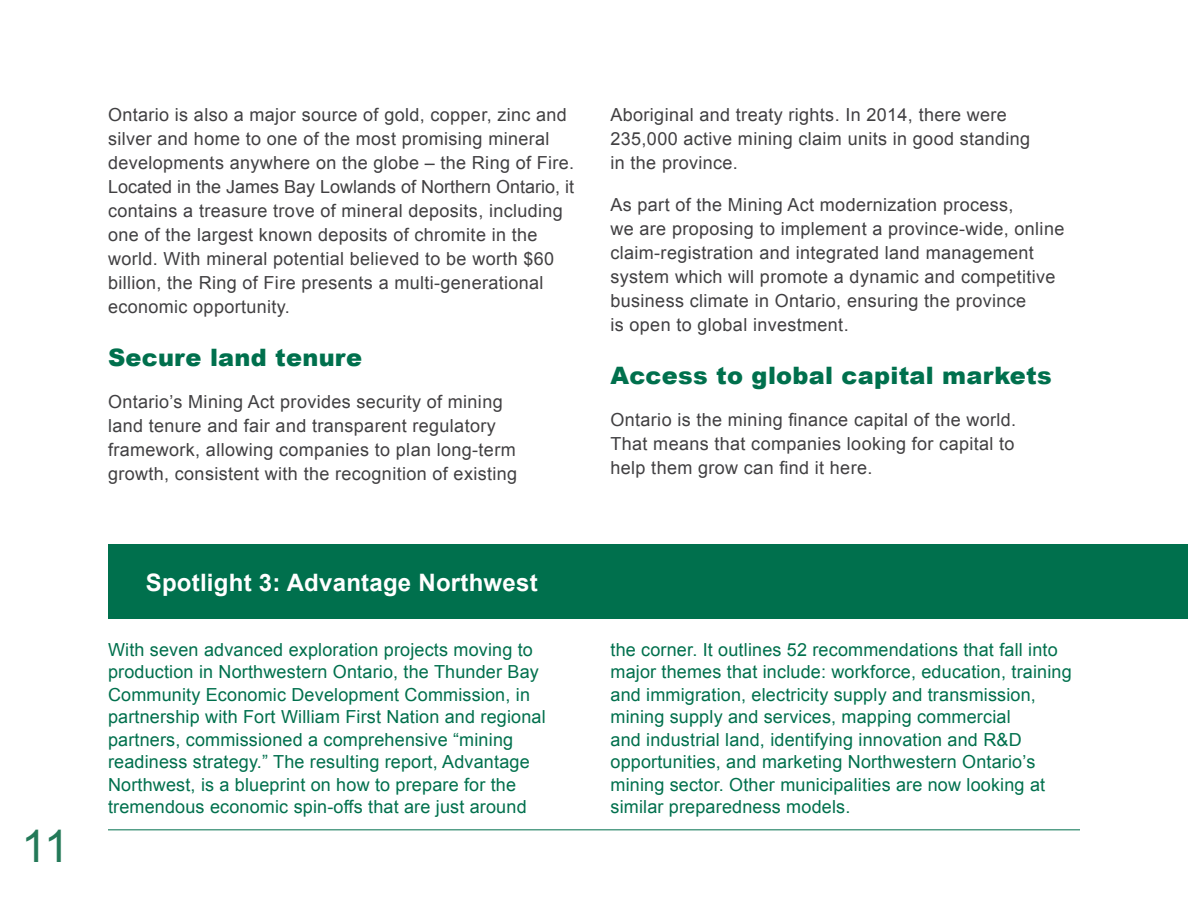
<style>
.page{position:relative;width:1188px;height:918px;background:#fff}
.page>*{position:absolute;margin:0;border:0;box-sizing:border-box;transform-origin:0 0}
.t1{font:45px "Arial";color:#237958}
.t2{font:900 24px "Arial";letter-spacing:.01em;color:#00704d}
.t3{font:700 24px "Arial";letter-spacing:.01em;color:#fff}
.t4{font:18px/24px "Arial";letter-spacing:.02em;color:#414042}
.t5{font:18px/22.5px "Arial";letter-spacing:.01em;color:#00704d}
</style>
<div class="page">
<hr style="left:108px;top:829px;width:972px;height:1px;background:#00704d">
<div style="left:108px;top:545px;width:1080px;height:74px;background:#00704d"></div>
<h1 class="t1" style="left:22px;top:817px;width:49px">11</h1>
<p class="t4" style="left:108px;top:103px;width:468px">Ontario is also a major source of gold, copper, zinc and silver and home to one of the most promising mineral developments anywhere on the globe – the Ring of Fire.<br>Located in the James Bay Lowlands of Northern Ontario, it contains a treasure trove of mineral deposits, including one of the largest known deposits of chromite in the world. With mineral potential believed to be worth $60 billion, the Ring of Fire presents a multi-generational economic opportunity.</p>
<h2 class="t2" style="left:108px;top:344px;width:256px">Secure land tenure</h2>
<p class="t4" style="left:108px;top:389px;width:411px">Ontario’s Mining Act provides security of mining land tenure and fair and transparent regulatory framework, allowing companies to plan long-term growth, consistent with the recognition of existing</p>
<h3 class="t3" style="left:146px;top:566px;width:393px">Spotlight 3: Advantage Northwest</h3>
<p class="t5" style="left:108px;top:638px;width:439px">With seven advanced exploration projects moving to production in Northwestern Ontario, the Thunder Bay Community Economic Development Commission, in partnership with Fort William First Nation and regional partners, commissioned a comprehensive “mining readiness strategy.” The resulting report, Advantage Northwest, is a blueprint on how to prepare for the tremendous economic spin-offs that are just around</p>
<p class="t4" style="left:611px;top:103px;width:421px">Aboriginal and treaty rights. In 2014, there were<br>235,000 active mining claim units in good standing in the province.</p>
<p class="t4" style="left:611px;top:193px;width:455px">As part of the Mining Act modernization process,<br>we are proposing to implement a province-wide, online claim-registration and integrated land management system which will promote a dynamic and competitive business climate in Ontario, ensuring the province<br>is open to global investment.</p>
<h2 class="t2" style="left:610px;top:362px;width:443px">Access to global capital markets</h2>
<p class="t4" style="left:610px;top:407px;width:407px;text-align:justify">Ontario is the mining finance capital of the world.<br>That means that companies looking for capital to help them grow can find it here.</p>
<p class="t5" style="left:610px;top:638px;width:463px">the corner. It outlines 52 recommendations that fall into major themes that include: workforce, education, training and immigration, electricity supply and transmission, mining supply and services, mapping commercial<br>and industrial land, identifying innovation and R&amp;D opportunities, and marketing Northwestern Ontario’s mining sector. Other municipalities are now looking at similar preparedness models.</p>
</div>
